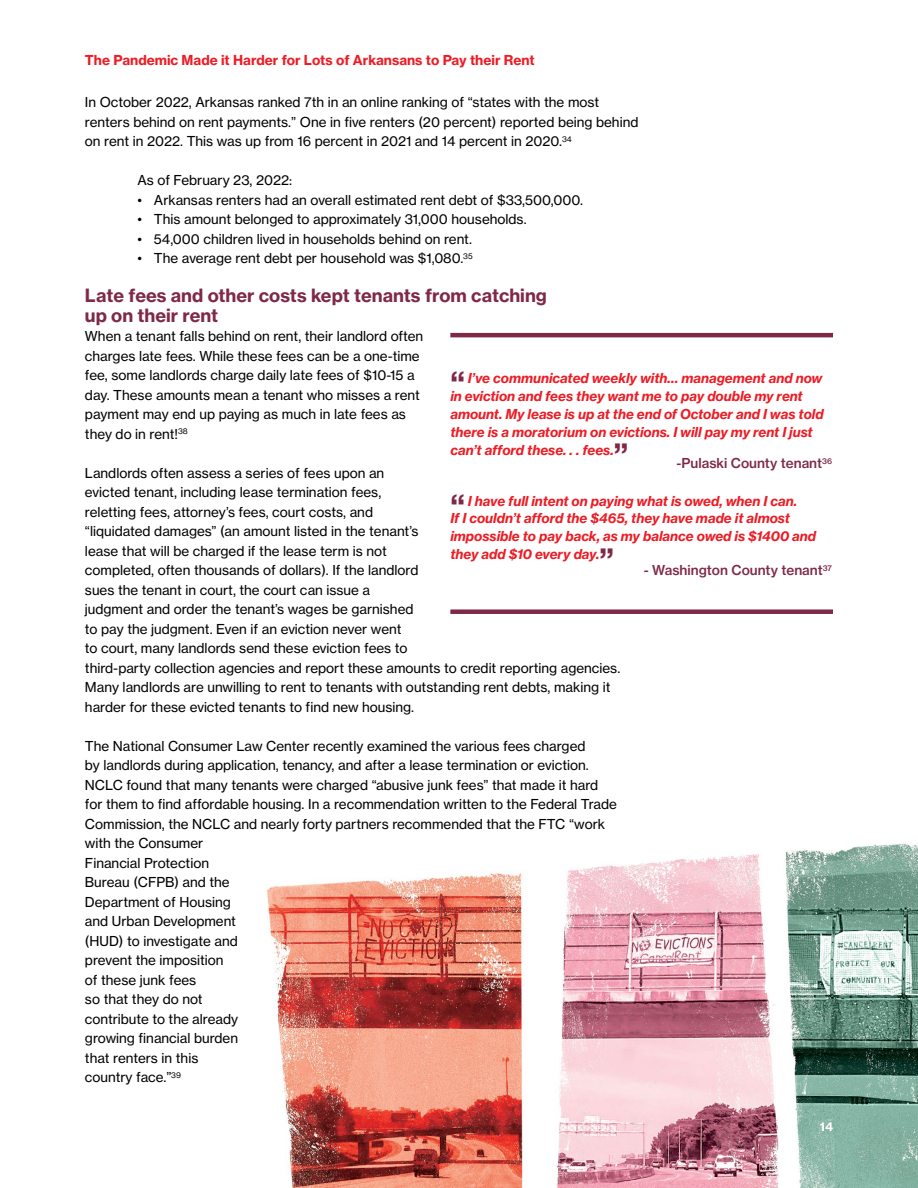
<style>
.page{position:relative;width:918px;height:1188px;background:#fff}
.page>*{position:absolute;margin:0;border:0;box-sizing:border-box;transform-origin:0 0}
.t1{font:33px "N Haas Grotesk TX Pro 75 Bd";color:#7e2948}
.t2{font:18px/19.5px "N Haas Grotesk TX Pro 75 Bd";color:#7e2948}
.t3{font:13.5px/19.5px "N Haas Grotesk TX Pro 55 Rg";color:#000}
.t4{font:13.5px/18px "N Haas Grotesk TX Pro 76 Bd It";color:#ed1c25}
.t5{font:13.5px "N Haas Grotesk TX Pro 75 Bd";color:#ed1c25}
.t6{font:13.5px "N Haas Grotesk TX Pro 65 Md";color:#7e2948}
.t7{font:12px "N Haas Grotesk TX Pro 75 Bd";color:#fff}
</style>
<div class="page">
<hr style="left:450px;top:333px;width:383px;height:4px;background:#7e2948">
<div style="left:450px;top:609px;width:383px;height:5px;background:#7e2948"></div>
<img style="left:266px;top:843px;width:652px;height:345px">
<p class="t5" style="left:85px;top:51px;width:451px">The Pandemic Made it Harder for Lots of Arkansans to Pay their Rent</p>
<p class="t3" style="left:85px;top:93px;width:555px">In October 2022, Arkansas ranked 7th in an online ranking of “states with the most renters behind on rent payments.” One in five renters (20 percent) reported being behind on rent in 2022. This was up from 16 percent in 2021 and 14 percent in 2020.<sup>34</sup></p>
<p class="t3" style="left:137px;top:171px;width:156px">As of February 23, 2022:</p>
<p class="t3" style="left:137px;top:190px;width:447px">• Arkansas renters had an overall estimated rent debt of $33,500,000.</p>
<p class="t3" style="left:137px;top:210px;width:391px">• This amount belonged to approximately 31,000 households.</p>
<p class="t3" style="left:137px;top:229px;width:336px">• 54,000 children lived in households behind on rent.</p>
<p class="t3" style="left:137px;top:249px;width:337px">• The average rent debt per household was $1,080.<sup>35</sup></p>
<h2 class="t2" style="left:85px;top:286px;width:463px">Late fees and other costs kept tenants from catching up on their rent</h2>
<p class="t3" style="left:85px;top:327px;width:340px">When a tenant falls behind on rent, their landlord often charges late fees. While these fees can be a one-time fee, some landlords charge daily late fees of $10-15 a day. These amounts mean a tenant who misses a rent payment may end up paying as much in late fees as they do in rent!<sup>38</sup></p>
<p class="t3" style="left:85px;top:463px;width:537px">Landlords often assess a series of fees upon an<br>evicted tenant, including lease termination fees,<br>reletting fees, attorney’s fees, court costs, and<br>“liquidated damages” (an amount listed in the tenant’s<br>lease that will be charged if the lease term is not<br>completed, often thousands of dollars). If the landlord<br>sues the tenant in court, the court can issue a<br>judgment and order the tenant’s wages be garnished<br>to pay the judgment. Even if an eviction never went<br>to court, many landlords send these eviction fees to<br>third-party collection agencies and report these amounts to credit reporting agencies.<br>Many landlords are unwilling to rent to tenants with outstanding rent debts, making it harder for these evicted tenants to find new housing.</p>
<p class="t3" style="left:85px;top:736px;width:534px">The National Consumer Law Center recently examined the various fees charged<br>by landlords during application, tenancy, and after a lease termination or eviction.<br>NCLC found that many tenants were charged “abusive junk fees” that made it hard for them to find affordable housing. In a recommendation written to the Federal Trade Commission, the NCLC and nearly forty partners recommended that the FTC “work with the Consumer<br>Financial Protection<br>Bureau (CFPB) and the<br>Department of Housing<br>and Urban Development<br>(HUD) to investigate and<br>prevent the imposition<br>of these junk fees<br>so that they do not<br>contribute to the already<br>growing financial burden<br>that renters in this<br>country face.”<sup>39</sup></p>
<h1 class="t1" style="left:450px;top:363px;width:16px">“</h1>
<p class="t4" style="left:450px;top:369px;width:375px;text-indent:17px">I’ve communicated weekly with… management and now in eviction and fees they want me to pay double my rent amount. My lease is up at the end of October and I was told there is a moratorium on evictions. I will pay my rent I just can’t afford these. . . fees.</p>
<h1 class="t1" style="left:614px;top:435px;width:16px">”</h1>
<p class="t6" style="left:677px;top:455px;width:157px">-Pulaski County tenant<sup>36</sup></p>
<h1 class="t1" style="left:450px;top:486px;width:16px">“</h1>
<p class="t4" style="left:450px;top:492px;width:367px;text-indent:17px">I have full intent on paying what is owed, when I can.<br>If I couldn’t afford the $465, they have made it almost impossible to pay back, as my balance owed is $1400 and they add $10 every day.</p>
<h1 class="t1" style="left:599px;top:540px;width:16px">”</h1>
<p class="t6" style="left:644px;top:562px;width:190px">- Washington County tenant<sup>37</sup></p>
<p class="t7" style="left:820px;top:1119px;width:15px">14</p>
</div>
